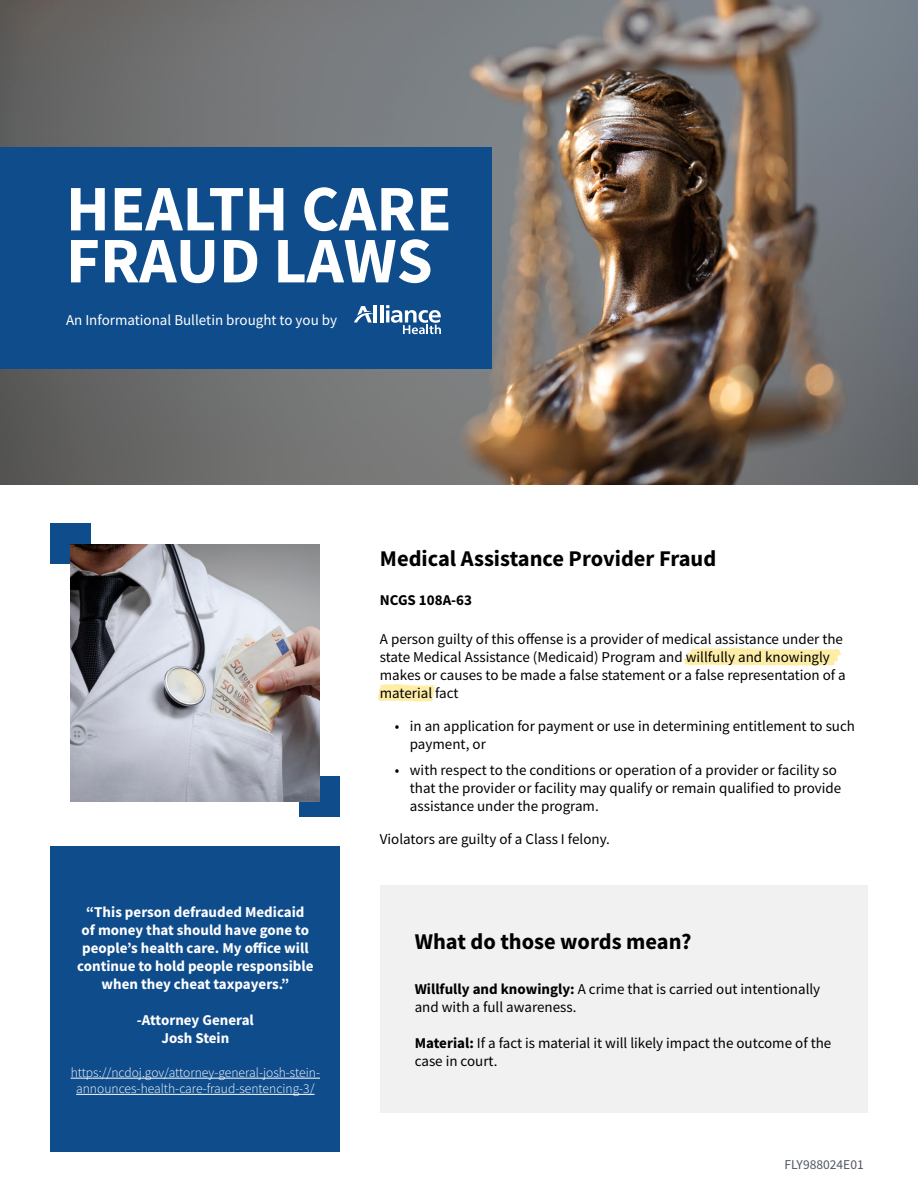
<style>
.page{position:relative;width:918px;height:1188px;background:#fff}
.page>*{position:absolute;margin:0;border:0;box-sizing:border-box;transform-origin:0 0}
.t1{font:700 64.95px/51.9px "Source Sans Pro";color:#fff}
.t2{font:700 22.5px "Source Sans Pro";color:#000}
.t3{font:15px/18px "Source Sans Pro";color:#000}
.t4{font:700 15px/18px "Source Sans Pro";color:#fff;text-align:center}
.t5{font:15px "Source Sans Pro";color:#fff}
.t6{font:700 15px "Source Sans Pro";color:#000}
.t7{font:300 13.5px/16.2px "Source Sans Pro";color:#fff;text-align:center}
.t8{font:13.5px "Source Sans Pro";color:#515667}
.s1{font-weight:700}
</style>
<div class="page">
<img style="left:0;top:0;width:918px;height:484px">
<div style="left:0;top:147px;width:492px;height:222px;background:#0f4c8c"></div>
<hr style="left:374px;top:305px;width:3px;height:17px;background:#fff">
<hr style="left:380px;top:305px;width:3px;height:17px;background:#fff">
<svg style="left:354px;top:306px;width:20px;height:16px"></svg>
<svg style="left:386px;top:305px;width:55px;height:29px"></svg>
<div style="left:51px;top:524px;width:40px;height:40px;background:#0f4c8c"></div>
<div style="left:300px;top:776px;width:40px;height:40px;background:#0f4c8c"></div>
<div style="left:51px;top:846px;width:289px;height:306px;background:#0f4c8c"></div>
<hr style="left:71px;top:1078px;width:249px;height:1px;background:#fff">
<hr style="left:76px;top:1094px;width:239px;height:1px;background:#fff">
<div style="left:380px;top:885px;width:487px;height:228px;background:#f1f1f2"></div>
<img style="left:71px;top:544px;width:249px;height:258px">
<svg style="left:684px;top:648px;width:158px;height:18px"></svg>
<svg style="left:378px;top:684px;width:57px;height:18px"></svg>
<h1 class="t1" style="left:66px;top:182px;width:387px">HEALTH CARE<br>FRAUD LAWS</h1>
<p class="t5" style="left:66px;top:311px;width:273px">An Informational Bulletin brought to you by</p>
<p class="t4" style="left:77px;top:902px;width:238px">“This person defrauded Medicaid<br>of money that should have gone to people’s health care. My office will continue to hold people responsible when they cheat taxpayers.”</p>
<p class="t4" style="left:137px;top:1010px;width:119px">-Attorney General<br>Josh Stein</p>
<p class="t7" style="left:71px;top:1064px;width:251px">https://ncdoj.gov/attorney-general-josh-stein&shy;announces-health-care-fraud-sentencing-3/</p>
<h2 class="t2" style="left:380px;top:544px;width:338px">Medical Assistance Provider Fraud</h2>
<p class="t6" style="left:380px;top:590px;width:94px">NCGS 108A-63</p>
<p class="t3" style="left:380px;top:630px;width:467px">A person guilty of this offense is a provider of medical assistance under the state Medical Assistance (Medicaid) Program and willfully and knowingly makes or causes to be made a false statement or a false representation of a material fact</p>
<p class="t3" style="left:410px;top:717px;width:447px;text-indent:-15px">• in an application for payment or use in determining entitlement to such payment, or</p>
<p class="t3" style="left:410px;top:761px;width:433px;text-indent:-15px">• with respect to the conditions or operation of a provider or facility so that the provider or facility may qualify or remain qualified to provide assistance under the program.</p>
<p class="t3" style="left:380px;top:830px;width:232px">Violators are guilty of a Class I felony.</p>
<h2 class="t2" style="left:415px;top:926px;width:278px">What do those words mean?</h2>
<p class="t3" style="left:415px;top:980px;width:407px"><span class="s1">Willfully and knowingly:</span> A crime that is carried out intentionally and with a full awareness.</p>
<p class="t3" style="left:415px;top:1034px;width:418px"><span class="s1">Material:</span> If a fact is material it will likely impact the outcome of the case in court.</p>
<p class="t8" style="left:784px;top:1156px;width:81px">FLY988024E01</p>
</div>
